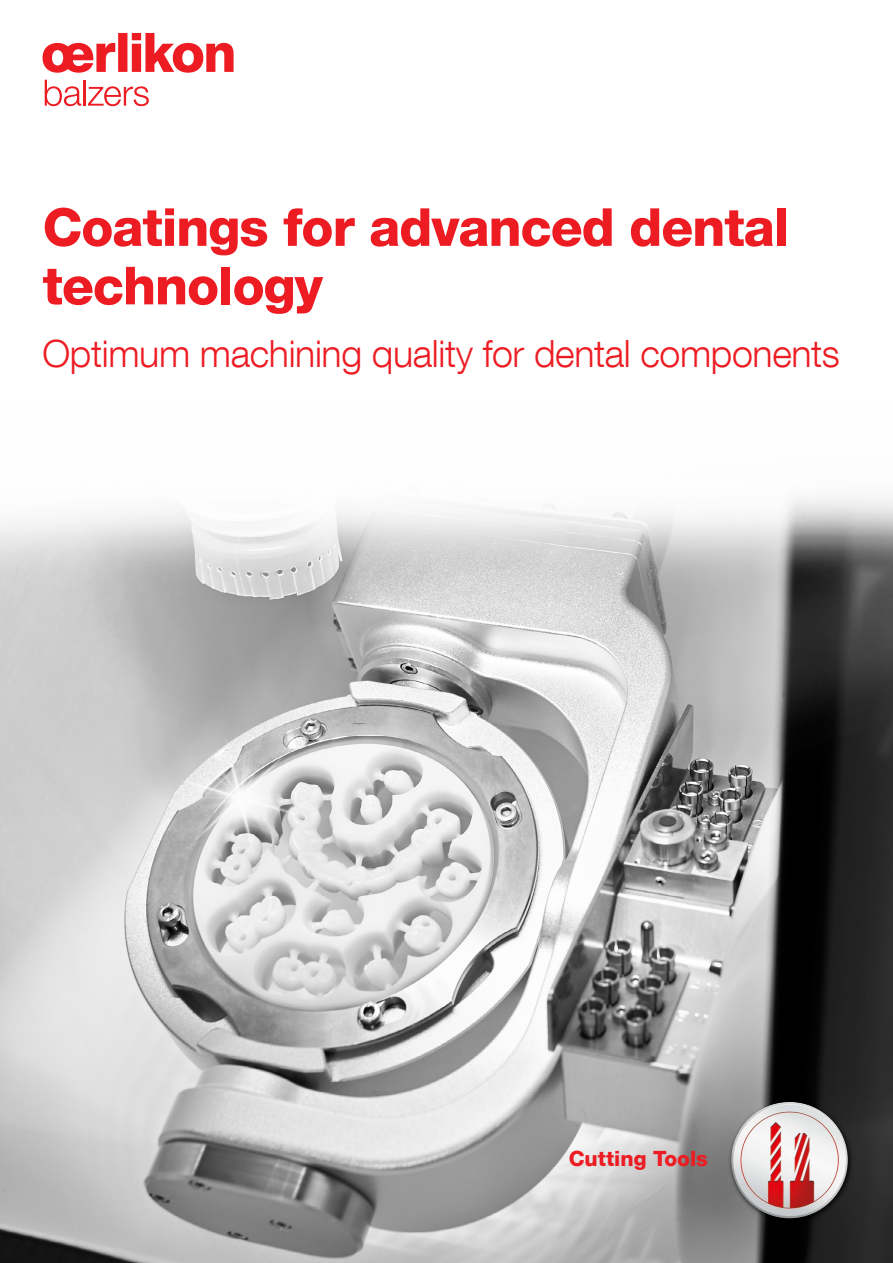
<style>
.page{position:relative;width:893px;height:1263px;background:#fff}
.page>*{position:absolute;margin:0;border:0;box-sizing:border-box;transform-origin:0 0}
.t1{font:800 52.5px/58.5px "Helvetica Neue LT Com";letter-spacing:-.02em;color:#ed1c23}
.t2{font:300 37.5px "Helvetica Neue LT Com";letter-spacing:-.01em;color:#ed1c23}
.t3{font:800 21px "Helvetica Neue LT Com";color:#ed1c23}
</style>
<div class="page">
<img style="left:0;top:54px;width:893px;height:1209px">
<div style="left:728px;top:1099px;width:126px;height:125px;background:#000;opacity:.75"></div>
<img style="left:731px;top:1102px;width:117px;height:116px;border-radius:58px">
<svg style="left:43px;top:33px;width:191px;height:40px"></svg>
<svg style="left:45px;top:80px;width:36px;height:26px"></svg>
<hr style="left:83px;top:80px;width:3px;height:26px;background:#ed1c23">
<svg style="left:88px;top:86px;width:61px;height:20px"></svg>
<img style="left:155px;top:718px;width:173px;height:165px">
<h1 class="t1" style="left:43px;top:198px;width:748px">Coatings for advanced dental technology</h1>
<p class="t2" style="left:43px;top:331px;width:799px">Optimum machining quality for dental components</p>
<p class="t3" style="left:569px;top:1146px;width:141px">Cutting Tools</p>
</div>
